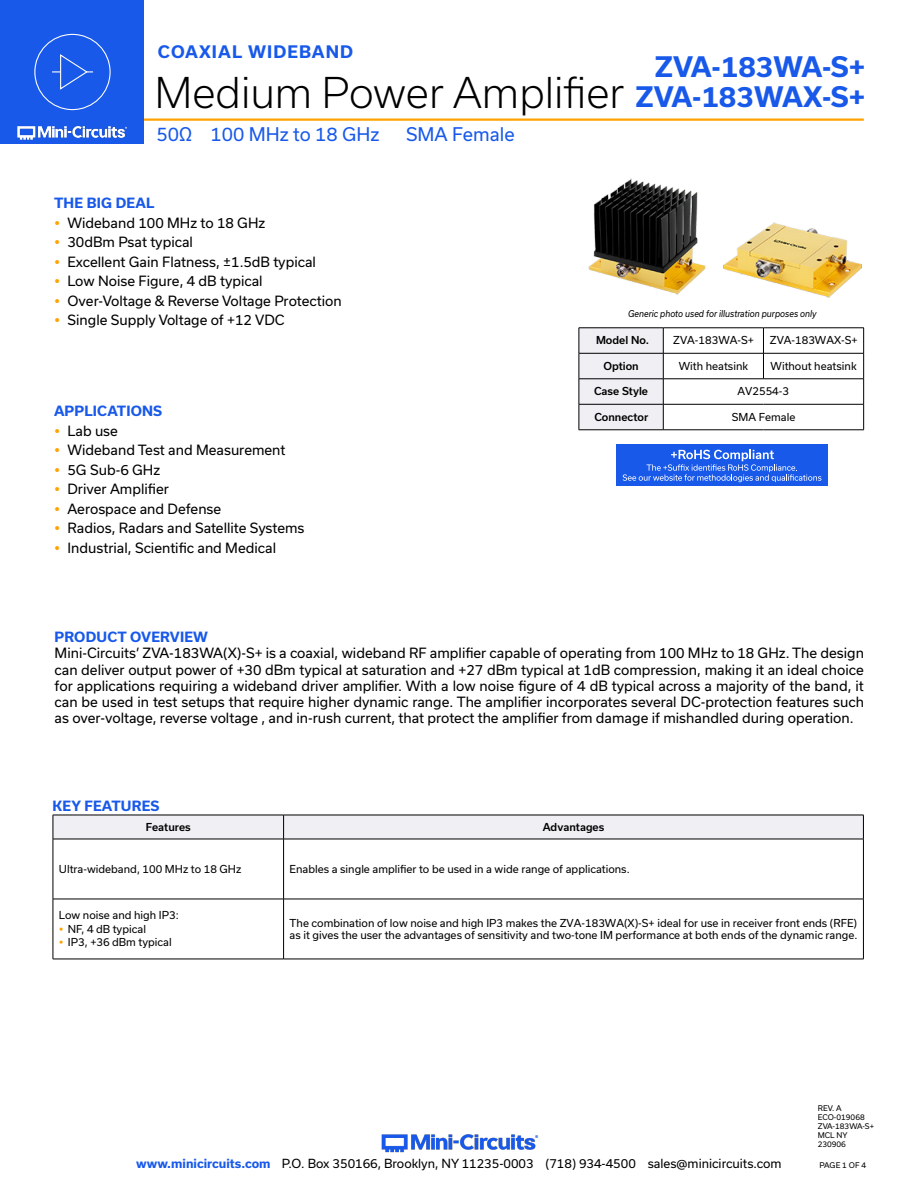
<style>
.page{position:relative;width:918px;height:1188px;background:#fff}
.page>*{position:absolute;margin:0;border:0;box-sizing:border-box;transform-origin:0 0}
.t1{font:300 40.5px "Usual";color:#000}
.t2{font:700 27px/30px "Usual";color:#1859ea;text-align:right}
.t3{font:18px "Usual";color:#1859ea}
.t4{font:700 16.5px "Usual";letter-spacing:.065em;color:#1859ea}
.Regular_Copy{font:13.5px/16.2px "Usual";color:#000;text-align:justify}
.Blue_Headers{font:700 13.5px "Usual";letter-spacing:.015em;color:#1859ea}
.t5{font:12px "Usual";color:#000}
.Table_Body_Left_Justified{font:10.5px/12.6px "Usual";color:#000}
.Table_Body_Center{font:10.5px "Usual";color:#000}
.Table_Header_Center{font:500 10.5px "Usual";color:#000}
.t6{font:italic 9px "Usual";color:#000;scale:.9 1}
.Revision{font:7.5px/9px "Usual";color:#000}
.s1{font-weight:700;color:#1859ea}
</style>
<div class="page">
<img style="left:381px;top:1134px;width:158px;height:19px">
<svg style="left:53px;top:815px;width:811px;height:24px"></svg>
<hr style="left:53px;top:839px;width:231px;height:1px;background:#000">
<hr style="left:53px;top:839px;width:1px;height:60px;background:#000">
<hr style="left:284px;top:839px;width:580px;height:1px;background:#000">
<hr style="left:283px;top:839px;width:1px;height:60px;background:#000">
<hr style="left:863px;top:839px;width:1px;height:60px;background:#000">
<hr style="left:53px;top:899px;width:231px;height:1px;background:#000">
<hr style="left:53px;top:899px;width:1px;height:60px;background:#000">
<hr style="left:284px;top:899px;width:580px;height:1px;background:#000">
<hr style="left:283px;top:899px;width:1px;height:60px;background:#000">
<hr style="left:863px;top:899px;width:1px;height:60px;background:#000">
<hr style="left:53px;top:959px;width:231px;height:1px;background:#000">
<hr style="left:284px;top:959px;width:580px;height:1px;background:#000">
<hr style="left:131px;top:118px;width:733px;height:3px;background:#ffa300">
<div style="left:0;top:0;width:144px;height:144px;background:#1859ea"></div>
<img style="left:17px;top:120px;width:128px;height:20px">
<div style="left:34px;top:34px;width:77px;height:76px;border:1px solid #fff;border-radius:50%"></div>
<svg style="left:52px;top:54px;width:41px;height:36px"></svg>
<img style="left:723px;top:222px;width:139px;height:76px">
<div style="left:616px;top:444px;width:212px;height:41px;background:#1859ea"></div>
<svg style="left:623px;top:450px;width:198px;height:32px"></svg>
<hr style="left:663px;top:328px;width:100px;height:1px;background:#000">
<hr style="left:763px;top:328px;width:101px;height:1px;background:#000">
<hr style="left:663px;top:353px;width:100px;height:1px;background:#000">
<hr style="left:763px;top:353px;width:101px;height:1px;background:#000">
<svg style="left:763px;top:329px;width:1px;height:50px"></svg>
<hr style="left:663px;top:379px;width:100px;height:1px;background:#000">
<hr style="left:763px;top:379px;width:101px;height:1px;background:#000">
<hr style="left:663px;top:404px;width:100px;height:1px;background:#000">
<hr style="left:763px;top:404px;width:101px;height:1px;background:#000">
<svg style="left:863px;top:328px;width:1px;height:102px"></svg>
<hr style="left:663px;top:430px;width:100px;height:1px;background:#000">
<hr style="left:763px;top:430px;width:101px;height:1px;background:#000">
<svg style="left:579px;top:328px;width:85px;height:102px"></svg>
<hr style="left:579px;top:353px;width:84px;height:1px;background:#000">
<hr style="left:579px;top:379px;width:84px;height:1px;background:#000">
<hr style="left:579px;top:404px;width:84px;height:1px;background:#000">
<hr style="left:579px;top:430px;width:84px;height:1px;background:#000">
<img style="left:588px;top:178px;width:118px;height:117px">
<p class="t4" style="left:158px;top:42px;width:197px">COAXIAL WIDEBAND</p>
<h1 class="t1" style="left:155px;top:69px;width:471px">Medium Power Amplifier</h1>
<h3 class="t3" style="left:156px;top:124px;width:225px">50Ω 100 MHz to 18 GHz</h3>
<h3 class="t3" style="left:406px;top:124px;width:110px">SMA Female</h3>
<h2 class="t2" style="left:636px;top:52px;width:231px">ZVA-183WA-S+<br>ZVA-183WAX-S+</h2>
<p class="Blue_Headers" style="left:54px;top:195px;width:102px">THE BIG DEAL</p>
<p class="Regular_Copy" style="left:68px;top:214px;width:199px">Wideband 100 MHz to 18 GHz</p>
<p class="Regular_Copy" style="left:68px;top:234px;width:127px">30dBm Psat typical</p>
<p class="Regular_Copy" style="left:68px;top:253px;width:250px">Excellent Gain Flatness, ±1.5dB typical</p>
<p class="Regular_Copy" style="left:68px;top:273px;width:197px">Low Noise Figure, 4 dB typical</p>
<p class="Regular_Copy" style="left:68px;top:292px;width:276px">Over-Voltage &amp; Reverse Voltage Protection</p>
<p class="Regular_Copy" style="left:68px;top:312px;width:219px">Single Supply Voltage of +12 VDC</p>
<p class="Blue_Headers" style="left:54px;top:403px;width:110px">APPLICATIONS</p>
<p class="Regular_Copy" style="left:68px;top:423px;width:52px">Lab use</p>
<p class="Regular_Copy" style="left:68px;top:442px;width:219px">Wideband Test and Measurement</p>
<p class="Regular_Copy" style="left:68px;top:462px;width:94px">5G Sub-6 GHz</p>
<p class="Regular_Copy" style="left:68px;top:481px;width:103px">Driver Amplifier</p>
<p class="Regular_Copy" style="left:68px;top:501px;width:155px">Aerospace and Defense</p>
<p class="Regular_Copy" style="left:68px;top:520px;width:239px">Radios, Radars and Satellite Systems</p>
<p class="Regular_Copy" style="left:68px;top:540px;width:210px">Industrial, Scientific and Medical</p>
<p class="t6" style="left:628px;top:308px;width:211px">Generic photo used for illustration purposes only</p>
<p class="Table_Header_Center" style="left:596px;top:334px;width:55px">Model No.</p>
<p class="Table_Body_Center" style="left:673px;top:334px;width:82px">ZVA-183WA-S+</p>
<p class="Table_Body_Center" style="left:770px;top:334px;width:89px">ZVA-183WAX-S+</p>
<p class="Table_Header_Center" style="left:603px;top:360px;width:37px">Option</p>
<p class="Table_Body_Center" style="left:679px;top:360px;width:71px">With heatsink</p>
<p class="Table_Body_Center" style="left:771px;top:360px;width:88px">Without heatsink</p>
<p class="Table_Header_Center" style="left:594px;top:385px;width:55px">Case Style</p>
<p class="Table_Body_Center" style="left:738px;top:385px;width:53px">AV2554-3</p>
<p class="Table_Header_Center" style="left:594px;top:411px;width:55px">Connector</p>
<p class="Table_Body_Center" style="left:732px;top:411px;width:65px">SMA Female</p>
<p class="Blue_Headers" style="left:55px;top:629px;width:155px">PRODUCT OVERVIEW</p>
<p class="Regular_Copy" style="left:55px;top:645px;width:811px">Mini-Circuits’ ZVA-183WA(X)-S+ is a coaxial, wideband RF amplifier capable of operating from 100 MHz to 18 GHz. The design can deliver output power of +30 dBm typical at saturation and +27 dBm typical at 1dB compression, making it an ideal choice for applications requiring a wideband driver amplifier. With a low noise figure of 4 dB typical across a majority of the band, it can be used in test setups that require higher dynamic range. The amplifier incorporates several DC-protection features such as over-voltage, reverse voltage , and in-rush current, that protect the amplifier from damage if mishandled during operation.</p>
<p class="Blue_Headers" style="left:52px;top:799px;width:108px">KEY FEATURES</p>
<p class="Table_Header_Center" style="left:146px;top:821px;width:47px">Features</p>
<p class="Table_Header_Center" style="left:543px;top:821px;width:63px">Advantages</p>
<p class="Table_Body_Left_Justified" style="left:59px;top:863px;width:184px">Ultra-wideband, 100 MHz to 18 GHz</p>
<p class="Table_Body_Left_Justified" style="left:290px;top:863px;width:342px">Enables a single amplifier to be used in a wide range of applications.</p>
<p class="Table_Body_Left_Justified" style="left:59px;top:909px;width:121px">Low noise and high IP3:</p>
<p class="Table_Body_Left_Justified" style="left:68px;top:923px;width:80px">NF, 4 dB typical</p>
<p class="Table_Body_Left_Justified" style="left:68px;top:936px;width:105px">IP3, +36 dBm typical</p>
<p class="Table_Body_Left_Justified" style="left:290px;top:916px;width:569px">The combination of low noise and high IP3 makes the ZVA-183WA(X)-S+ ideal for use in receiver front ends (RFE) as it gives the user the advantages of sensitivity and two-tone IM performance at both ends of the dynamic range.</p>
<p class="Revision" style="left:818px;top:1104px;width:25px">REV. A</p>
<p class="Revision" style="left:818px;top:1113px;width:48px">ECO-019068</p>
<p class="Revision" style="left:818px;top:1122px;width:58px">ZVA-183WA-S+<br>MCL NY</p>
<p class="Revision" style="left:818px;top:1140px;width:30px">230906</p>
<p class="t5" style="left:136px;top:1157px;width:647px"><span class="s1">www.minicircuits.com</span> P.O. Box 350166, Brooklyn, NY 11235-0003 (718) 934-4500 sales@minicircuits.com</p>
<p class="Revision" style="left:819px;top:1161px;width:48px">PAGE 1 OF 4</p>
</div>
